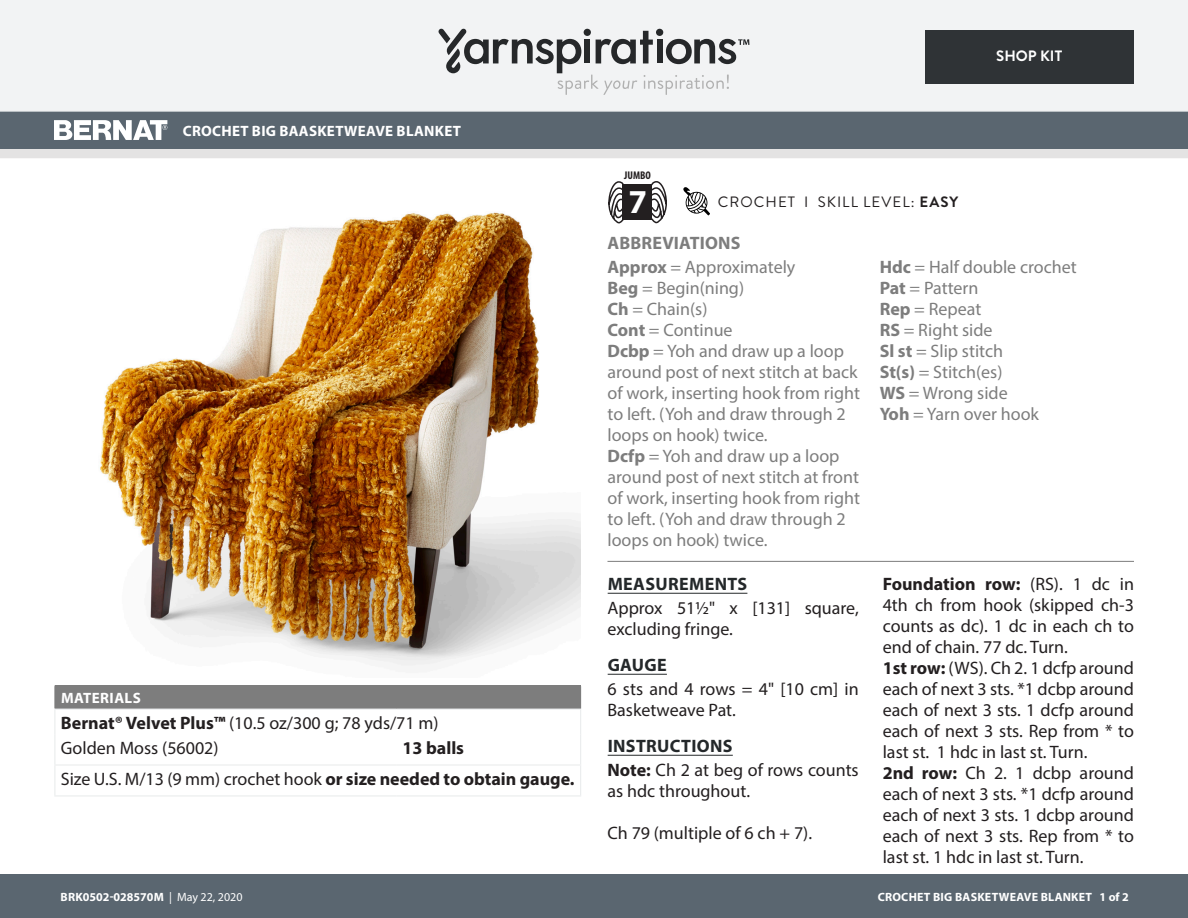
<style>
.page{position:relative;width:1188px;height:918px;background:#fff}
.page>*{position:absolute;margin:0;border:0;box-sizing:border-box;transform-origin:0 0}
.t1{font:700 33.6px "Myriad Pro";color:#fff}
.Abbreviations_-_With{font:18px/21px "Myriad Pro";color:#7d7d7d}
.Body_-__Color_coded{font:18px/21px "Myriad Pro";color:#231f20;text-align:justify}
.Body_-__With_auto_st{font:18px/21px "Myriad Pro";color:#231f20}
.Materials_-_Needle{font:18px "Myriad Pro";color:#231f20}
.Materials_-_Brand{font:18px "Myriad Pro";color:#231f20}
.Body_-_HEADERS_-_Und{font:700 18px "Myriad Pro";letter-spacing:.02em;color:#24282a}
.Material_-__Colors_i{font:18px "Myriad Pro";color:#231f20}
.Abbreviations_-__Hea{font:700 18px "Myriad Pro";letter-spacing:.01em;color:#7d7d7d}
.Material_-__Colors_i-2{font:700 18px "Myriad Pro";color:#231f20}
.Materials_-__Header{font:700 15px "Myriad Pro";letter-spacing:.02em;color:#fff}
.t2{font:15px "Brandon Grotesque";letter-spacing:.07em;color:#231f20}
.t3{font:700 15px "Brandon Grotesque";color:#fff}
.t4{font:700 12px "Myriad Pro";letter-spacing:.02em;color:#fff}
.t5{font:700 12px "Myriad Pro";color:#fff}
.t6{font:700 condensed 11.25px "Myriad Pro";color:#231f20}
.s1{font-weight:700}
.s2{font-weight:400}
</style>
<div class="page">
<div style="left:0;top:875px;width:1188px;height:43px;background:#5a6670"></div>
<div style="left:0;top:149px;width:1188px;height:9px;background:#e4e3e3"></div>
<div style="left:0;top:111px;width:1188px;height:38px;background:#5a6670"></div>
<div style="left:0;top:0;width:1188px;height:112px;background:#f2f3f4"></div>
<svg style="left:438px;top:29px;width:311px;height:66px"></svg>
<svg style="left:54px;top:120px;width:113px;height:20px"></svg>
<svg style="left:683px;top:187px;width:27px;height:28px"></svg>
<svg style="left:608px;top:181px;width:16px;height:42px"></svg>
<svg style="left:651px;top:181px;width:16px;height:42px"></svg>
<div style="left:622px;top:184px;width:30px;height:36px;background:#231f20"></div>
<div style="left:925px;top:30px;width:209px;height:54px;background:#2f3336"></div>
<hr style="left:608px;top:593px;width:139px;height:1px;background:#24282a">
<hr style="left:608px;top:674px;width:59px;height:1px;background:#24282a">
<hr style="left:608px;top:755px;width:125px;height:1px;background:#24282a">
<img style="left:100px;top:212px;width:480px;height:454px">
<hr style="left:608px;top:561px;width:526px;height:1px;background:#7d7d7d">
<div style="left:55px;top:686px;width:526px;height:23px;background:#7d7d7d"></div>
<hr style="left:54px;top:709px;width:343px;height:1px;background:#eaeced">
<hr style="left:397px;top:709px;width:184px;height:1px;background:#eaeced">
<hr style="left:54px;top:764px;width:343px;height:2px;background:#eaeced">
<svg style="left:54px;top:686px;width:2px;height:109px"></svg>
<hr style="left:397px;top:764px;width:184px;height:2px;background:#eaeced">
<svg style="left:580px;top:708px;width:1px;height:87px"></svg>
<hr style="left:54px;top:795px;width:343px;height:1px;background:#eaeced">
<hr style="left:397px;top:795px;width:184px;height:1px;background:#eaeced">
<p class="Materials_-__Header" style="left:183px;top:121px;width:280px">CROCHET BIG BAASKETWEAVE BLANKET</p>
<p class="Materials_-__Header" style="left:61px;top:688px;width:81px">MATERIALS</p>
<p class="Materials_-_Brand" style="left:61px;top:711px;width:379px"><span class="s1">Bernat® Velvet Plus™</span> (10.5 oz/300 g; 78 yds/71 m)</p>
<p class="Material_-__Colors_i" style="left:61px;top:737px;width:159px">Golden Moss (56002)</p>
<p class="Material_-__Colors_i-2" style="left:403px;top:736px;width:63px">13 balls</p>
<p class="Materials_-_Needle" style="left:61px;top:767px;width:515px">Size U.S. M/13 (9 mm) crochet hook <span class="s1">or size needed to obtain gauge.</span></p>
<p class="t6" style="left:624px;top:168px;width:28px">JUMBO</p>
<h1 class="t1" style="left:629px;top:180px;width:20px">7</h1>
<p class="t3" style="left:996px;top:46px;width:67px">SHOP KIT</p>
<p class="t2" style="left:718px;top:192px;width:242px">CROCHET I SKILL LEVEL: <span class="s1">EASY</span></p>
<p class="Abbreviations_-__Hea" style="left:608px;top:231px;width:135px">ABBREVIATIONS</p>
<p class="Abbreviations_-_With" style="left:608px;top:256px;width:189px"><span class="s1">Approx</span> = Approximately</p>
<p class="Abbreviations_-_With" style="left:608px;top:277px;width:138px"><span class="s1">Beg</span> = Begin(ning)</p>
<p class="Abbreviations_-_With" style="left:608px;top:298px;width:102px"><span class="s1">Ch</span> = Chain(s)</p>
<p class="Abbreviations_-_With" style="left:608px;top:319px;width:127px"><span class="s1">Cont</span> = Continue</p>
<p class="Abbreviations_-_With" style="left:608px;top:340px;width:254px"><span class="s1">Dcbp</span> = Yoh and draw up a loop around post of next stitch at back of work, inserting hook from right to left. (Yoh and draw through 2 loops on hook) twice.</p>
<p class="Abbreviations_-_With" style="left:608px;top:445px;width:254px"><span class="s1">Dcfp</span> = Yoh and draw up a loop around post of next stitch at front of work, inserting hook from right to left. (Yoh and draw through 2 loops on hook) twice.</p>
<p class="Body_-_HEADERS_-_Und" style="left:608px;top:572px;width:141px">MEASUREMENTS</p>
<p class="Body_-__With_auto_st" style="left:608px;top:597px;width:253px">Approx 51½" x [131] square, excluding fringe.</p>
<p class="Body_-_HEADERS_-_Und" style="left:608px;top:653px;width:61px">GAUGE</p>
<p class="Body_-__With_auto_st" style="left:608px;top:678px;width:253px">6 sts and 4 rows = 4" [10 cm] in<br>Basketweave Pat.</p>
<p class="Body_-_HEADERS_-_Und" style="left:608px;top:734px;width:126px">INSTRUCTIONS</p>
<p class="Body_-__Color_coded" style="left:608px;top:759px;width:253px"><span class="s1">Note:</span> Ch 2 at beg of rows counts as hdc throughout.</p>
<p class="Body_-__Color_coded" style="left:608px;top:822px;width:206px">Ch 79 (multiple of 6 ch + 7).</p>
<p class="Abbreviations_-_With" style="left:880px;top:256px;width:199px"><span class="s1">Hdc</span> = Half double crochet</p>
<p class="Abbreviations_-_With" style="left:880px;top:277px;width:100px"><span class="s1">Pat</span> = Pattern</p>
<p class="Abbreviations_-_With" style="left:880px;top:298px;width:103px"><span class="s1">Rep</span> = Repeat</p>
<p class="Abbreviations_-_With" style="left:880px;top:319px;width:114px"><span class="s1">RS</span> = Right side</p>
<p class="Abbreviations_-_With" style="left:880px;top:340px;width:125px"><span class="s1">Sl st</span> = Slip stitch</p>
<p class="Abbreviations_-_With" style="left:880px;top:361px;width:124px"><span class="s1">St(s)</span> = Stitch(es)</p>
<p class="Abbreviations_-_With" style="left:880px;top:382px;width:129px"><span class="s1">WS</span> = Wrong side</p>
<p class="Abbreviations_-_With" style="left:880px;top:403px;width:161px"><span class="s1">Yoh</span> = Yarn over hook</p>
<p class="Body_-__Color_coded" style="left:883px;top:573px;width:253px"><span class="s1">Foundation row:</span> (RS). 1 dc in 4th ch from hook (skipped ch-3 counts as dc). 1 dc in each ch to end of chain. 77 dc. Turn.</p>
<p class="Body_-__Color_coded" style="left:883px;top:657px;width:253px"><span class="s1">1st row:</span> (WS). Ch 2. 1 dcfp around each of next 3 sts. *1 dcbp around each of next 3 sts. 1 dcfp around each of next 3 sts. Rep from * to last st. 1 hdc in last st. Turn.</p>
<p class="Body_-__Color_coded" style="left:883px;top:762px;width:253px"><span class="s1">2nd row:</span> Ch 2. 1 dcbp around each of next 3 sts. *1 dcfp around each of next 3 sts. 1 dcbp around each of next 3 sts. Rep from * to last st. 1 hdc in last st. Turn.</p>
<p class="t5" style="left:61px;top:889px;width:184px">BRK0502-028570M <span class="s2">| May 22, 2020</span></p>
<p class="t4" style="left:878px;top:889px;width:253px">CROCHET BIG BASKETWEAVE BLANKET 1 of 2</p>
</div>
